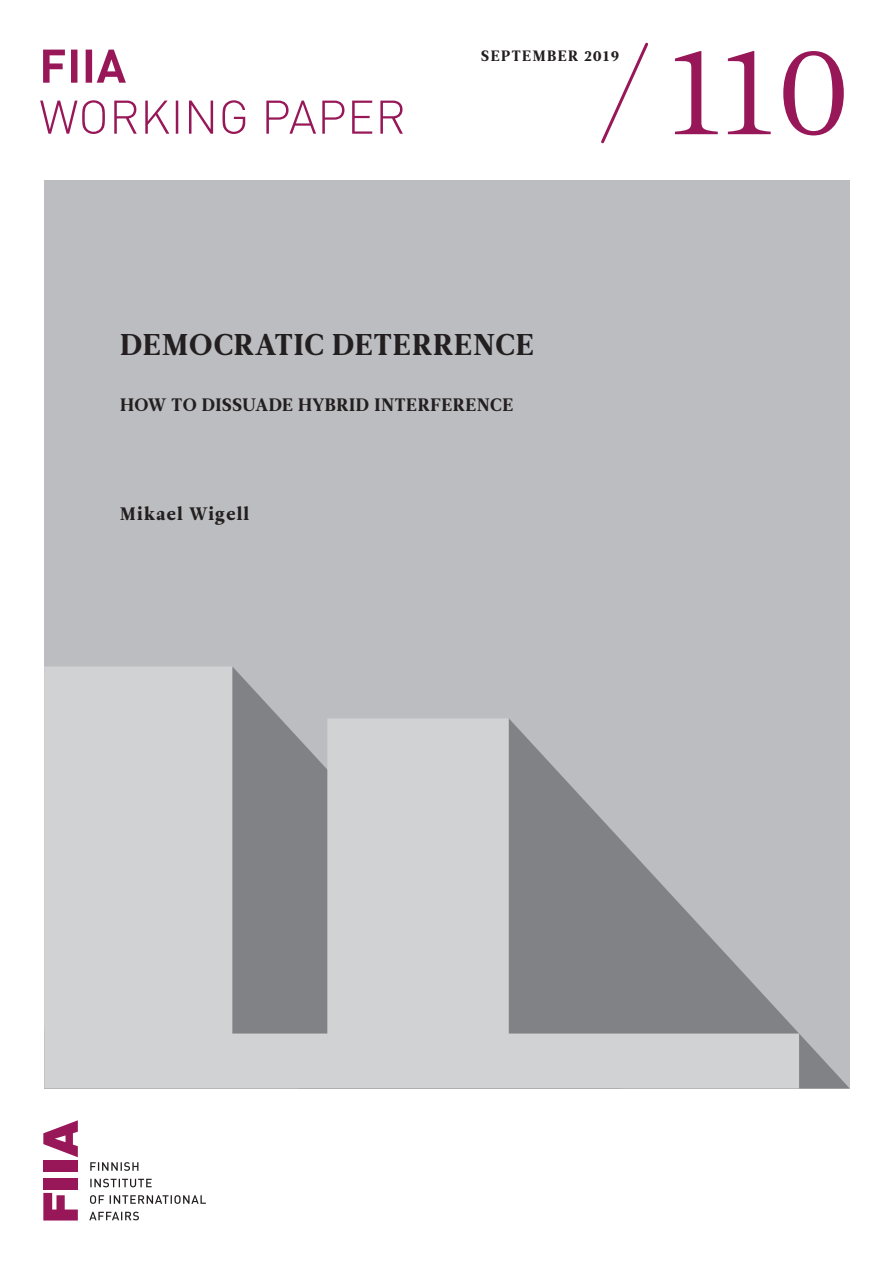
<style>
.page{position:relative;width:893px;height:1263px;background:#fff}
.page>*{position:absolute;margin:0;border:0;box-sizing:border-box;transform-origin:0 0}
.t1{font:126px "Leitura News Roman 1";color:#971758}
.t2{font:30px "Leitura News Roman 4";letter-spacing:.035em;color:#231f20}
.t3{font:18px "Leitura News Roman 4";letter-spacing:.035em;color:#231f20}
.t4{font:18px "Leitura News Roman 4";letter-spacing:.08em;color:#231f20}
.t5{font:15px "Leitura News Roman 4";letter-spacing:.095em;color:#231f20}
</style>
<div class="page">
<div style="left:43px;top:1178px;width:35px;height:11px;background:#971758"></div>
<svg style="left:43px;top:1193px;width:35px;height:27px"></svg>
<div style="left:43px;top:1161px;width:35px;height:11px;background:#971758"></div>
<svg style="left:43px;top:1120px;width:35px;height:37px"></svg>
<svg style="left:89px;top:1212px;width:50px;height:8px"></svg>
<svg style="left:90px;top:1195px;width:116px;height:9px"></svg>
<svg style="left:90px;top:1179px;width:62px;height:8px"></svg>
<svg style="left:90px;top:1162px;width:48px;height:9px"></svg>
<svg style="left:40px;top:100px;width:363px;height:34px"></svg>
<svg style="left:43px;top:50px;width:83px;height:33px"></svg>
<div style="left:44px;top:180px;width:806px;height:908px;background:#bcbdc0"></div>
<svg style="left:799px;top:1034px;width:50px;height:54px"></svg>
<svg style="left:44px;top:666px;width:755px;height:422px;fill:#d1d2d4"></svg>
<svg style="left:601px;top:42px;width:47px;height:102px"></svg>
<p class="t5" style="left:481px;top:47px;width:139px">SEPTEMBER 2019</p>
<h1 class="t1" style="left:670px;top:17px;width:183px">110</h1>
<h2 class="t2" style="left:120px;top:327px;width:415px">DEMOCRATIC DETERRENCE</h2>
<p class="t3" style="left:120px;top:394px;width:395px">HOW TO DISSUADE HYBRID INTERFERENCE</p>
<p class="t4" style="left:120px;top:503px;width:131px">Mikael Wigell</p>
</div>
